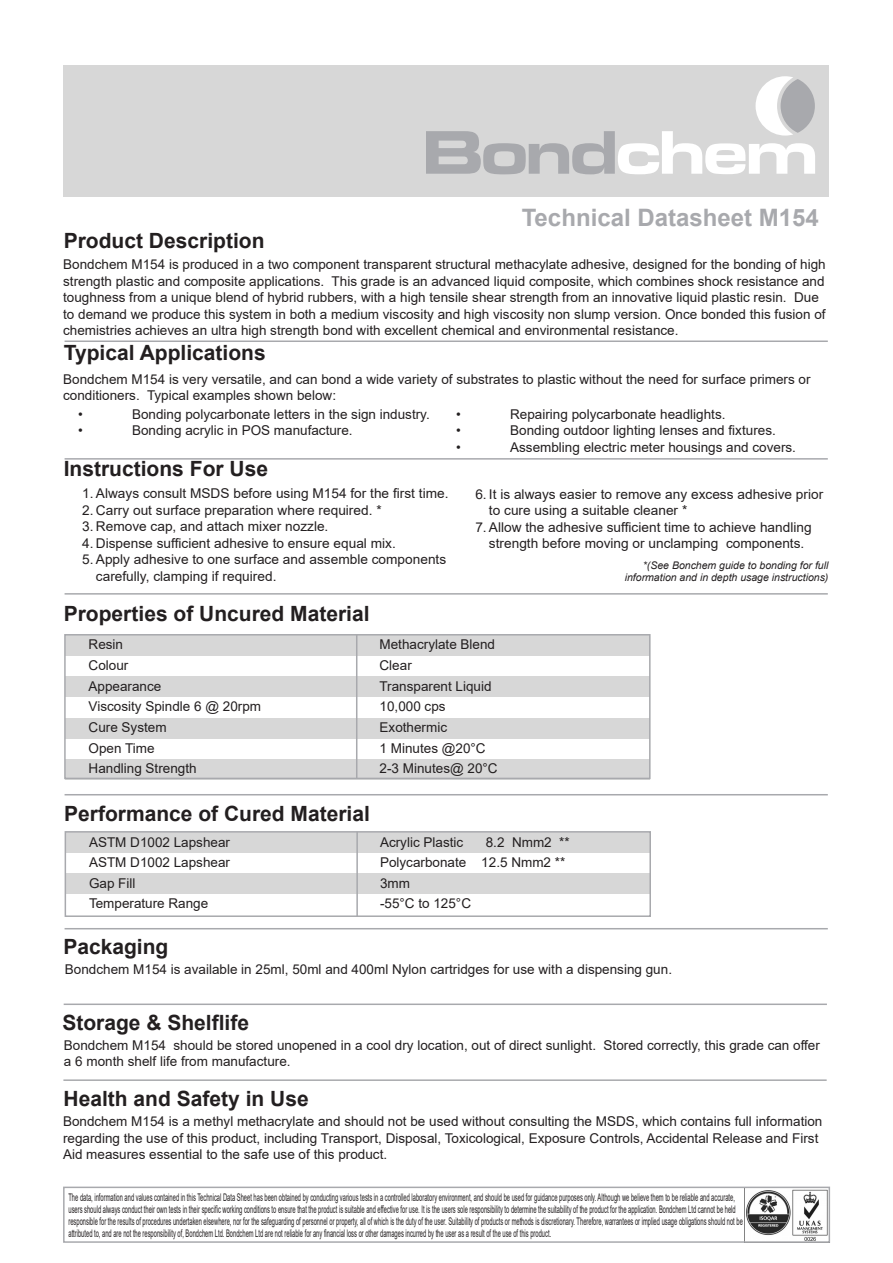
<style>
.page{position:relative;width:893px;height:1263px;background:#fff}
.page>*{position:absolute;margin:0;border:0;box-sizing:border-box;transform-origin:0 0}
.t1{font:700 24px "Arial";color:#a8a9ad}
.t2{font:700 21px "Arial";color:#231f20}
.t3{font:13.5px/20.7px "Arial";color:#231f20}
.t4{font:10.5px/12px "Arial";color:#231f20;scale:.55 1}
.t5{font:italic 10.5px/12.6px "Arial";color:#231f20;text-align:right}
</style>
<div class="page">
<div style="left:65px;top:759px;width:585px;height:20px;background:#d7d7d7"></div>
<div style="left:65px;top:719px;width:585px;height:20px;background:#d7d7d7"></div>
<div style="left:65px;top:635px;width:585px;height:20px;background:#d7d7d7"></div>
<div style="left:65px;top:676px;width:585px;height:20px;background:#d7d7d7"></div>
<hr style="left:65px;top:340px;width:763px;height:2px;background:#a8a9ad">
<hr style="left:65px;top:458px;width:763px;height:2px;background:#a8a9ad">
<div style="left:64px;top:634px;width:587px;height:145px;border:2px solid #a8a9ad"></div>
<hr style="left:356px;top:635px;width:1px;height:144px;background:#a8a9ad">
<hr style="left:65px;top:593px;width:763px;height:2px;background:#a8a9ad">
<img style="left:746px;top:1189px;width:81px;height:51px">
<div style="left:63px;top:1186px;width:767px;height:57px;border:2px solid #a8a9ad"></div>
<div style="left:65px;top:831px;width:585px;height:21px;background:#d7d7d7"></div>
<div style="left:65px;top:873px;width:585px;height:20px;background:#d7d7d7"></div>
<div style="left:65px;top:831px;width:586px;height:86px;border:2px solid #a8a9ad"></div>
<hr style="left:63px;top:1079px;width:764px;height:2px;background:#a8a9ad">
<hr style="left:64px;top:1003px;width:763px;height:2px;background:#a8a9ad">
<hr style="left:65px;top:794px;width:763px;height:1px;background:#a8a9ad">
<hr style="left:65px;top:928px;width:763px;height:1px;background:#a8a9ad">
<hr style="left:356px;top:832px;width:2px;height:84px;background:#a8a9ad">
<div style="left:64px;top:65px;width:765px;height:132px;background:#d7d7d7"></div>
<svg style="left:426px;top:76px;width:389px;height:98px"></svg>
<h2 class="t2" style="left:64px;top:226px;width:202px">Product Description</h2>
<h1 class="t1" style="left:522px;top:201px;width:298px">Technical Datasheet M154</h1>
<p class="t3" style="left:63px;top:256px;width:764px;line-height:16.5px">Bondchem M154 is produced in a two component transparent structural methacylate adhesive, designed for the bonding of high strength plastic and composite applications. This grade is an advanced liquid composite, which combines shock resistance and toughness from a unique blend of hybrid rubbers, with a high tensile shear strength from an innovative liquid plastic resin. Due to demand we produce this system in both a medium viscosity and high viscosity non slump version. Once bonded this fusion of chemistries achieves an ultra high strength bond with excellent chemical and environmental resistance.</p>
<h2 class="t2" style="left:64px;top:338px;width:203px">Typical Applications</h2>
<p class="t3" style="left:63px;top:371px;width:749px;line-height:16.5px">Bondchem M154 is very versatile, and can bond a wide variety of substrates to plastic without the need for surface primers or conditioners. Typical examples shown below:</p>
<p class="t3" style="left:78px;top:404px;width:6px">•</p>
<p class="t3" style="left:132px;top:404px;width:299px">Bonding polycarbonate letters in the sign industry.</p>
<p class="t3" style="left:78px;top:420px;width:6px">•</p>
<p class="t3" style="left:132px;top:420px;width:222px">Bonding acrylic in POS manufacture.</p>
<h2 class="t2" style="left:64px;top:454px;width:206px">Instructions For Use</h2>
<p class="t3" style="left:82px;top:483px;width:368px">1. Always consult MSDS before using M154 for the first time.</p>
<p class="t3" style="left:82px;top:500px;width:301px">2. Carry out surface preparation where required. *</p>
<p class="t3" style="left:82px;top:516px;width:248px">3. Remove cap, and attach mixer nozzle.</p>
<p class="t3" style="left:82px;top:533px;width:315px">4. Dispense sufficient adhesive to ensure equal mix.</p>
<p class="t3" style="left:96px;top:551px;width:352px;line-height:16.5px;text-indent:-14px">5. Apply adhesive to one surface and assemble components carefully, clamping if required.</p>
<h2 class="t2" style="left:64px;top:599px;width:307px">Properties of Uncured Material</h2>
<p class="t3" style="left:456px;top:403px;width:6px">•</p>
<p class="t3" style="left:510px;top:403px;width:217px">Repairing polycarbonate headlights.</p>
<p class="t3" style="left:456px;top:420px;width:6px">•</p>
<p class="t3" style="left:510px;top:420px;width:267px">Bonding outdoor lighting lenses and fixtures.</p>
<p class="t3" style="left:456px;top:436px;width:6px">•</p>
<p class="t3" style="left:510px;top:436px;width:287px">Assembling electric meter housings and covers.</p>
<p class="t3" style="left:489px;top:485px;width:336px;line-height:16.5px;text-indent:-14px">6. It is always easier to remove any excess adhesive prior to cure using a suitable cleaner *</p>
<p class="t3" style="left:475px;top:518px;width:338px;line-height:16.5px;text-align:center">7. Allow the adhesive sufficient time to achieve handling strength before moving or unclamping components.</p>
<p class="t5" style="left:625px;top:559px;width:205px">*(See Bonchem guide to bonding for full information and in depth usage instructions)</p>
<p class="t3" style="left:89px;top:634px;width:174px">Resin<br>Colour<br>Appearance<br>Viscosity Spindle 6 @ 20rpm<br>Cure System<br>Open Time<br>Handling Strength</p>
<p class="t3" style="left:380px;top:634px;width:120px">Methacrylate Blend<br>Clear<br>Transparent Liquid<br>10,000 cps<br>Exothermic<br>1 Minutes @20°C<br>2-3 Minutes@ 20°C</p>
<h2 class="t2" style="left:64px;top:799px;width:307px">Performance of Cured Material</h2>
<p class="t3" style="left:89px;top:831px;width:143px">ASTM D1002 Lapshear<br>ASTM D1002 Lapshear<br>Gap Fill<br>Temperature Range</p>
<p class="t3" style="left:380px;top:831px;width:85px">Acrylic Plastic</p>
<p class="t3" style="left:380px;top:831px;width:191px;text-indent:106px">8.2 Nmm2 **<br>Polycarbonate 12.5 Nmm2 **<br>3mm<br>-55°C to 125°C</p>
<h2 class="t2" style="left:63px;top:932px;width:107px">Packaging</h2>
<p class="t3" style="left:65px;top:959px;width:609px">Bondchem M154 is available in 25ml, 50ml and 400ml Nylon cartridges for use with a dispensing gun.</p>
<h2 class="t2" style="left:62px;top:1008px;width:188px">Storage &amp; Shelflife</h2>
<p class="t3" style="left:64px;top:1037px;width:757px;line-height:16.5px">Bondchem M154 should be stored unopened in a cool dry location, out of direct sunlight. Stored correctly, this grade can offer a 6 month shelf life from manufacture.</p>
<h2 class="t2" style="left:64px;top:1084px;width:247px">Health and Safety in Use</h2>
<p class="t3" style="left:63px;top:1113px;width:761px;line-height:16.5px">Bondchem M154 is a methyl methacrylate and should not be used without consulting the MSDS, which contains full information regarding the use of this product, including Transport, Disposal, Toxicological, Exposure Controls, Accidental Release and First<br>Aid measures essential to the safe use of this product.</p>
<p class="t4" style="left:68px;top:1191px;width:1228px">The data, information and values contained in this Technical Data Sheet has been obtained by conducting various tests in a controlled laboratory environment, and should be used for guidance purposes only. Although we believe them to be reliable and accurate, users should always conduct their own tests in their specific working conditions to ensure that the product is suitable and effective for use. It is the users sole responsibility to determine the suitability of the product for the application. Bondchem Ltd cannot be held responsible for the results of procedures undertaken elsewhere, nor for the safeguarding of personnel or property, all of which is the duty of the user. Suitability of products or methods is discretionary. Therefore, warrantees or implied usage obligations should not be attributed to, and are not the responsibility of, Bondchem Ltd. Bondchem Ltd are not reliable for any financial loss or other damages incurred by the user as a result of the use of this product.</p>
</div>
